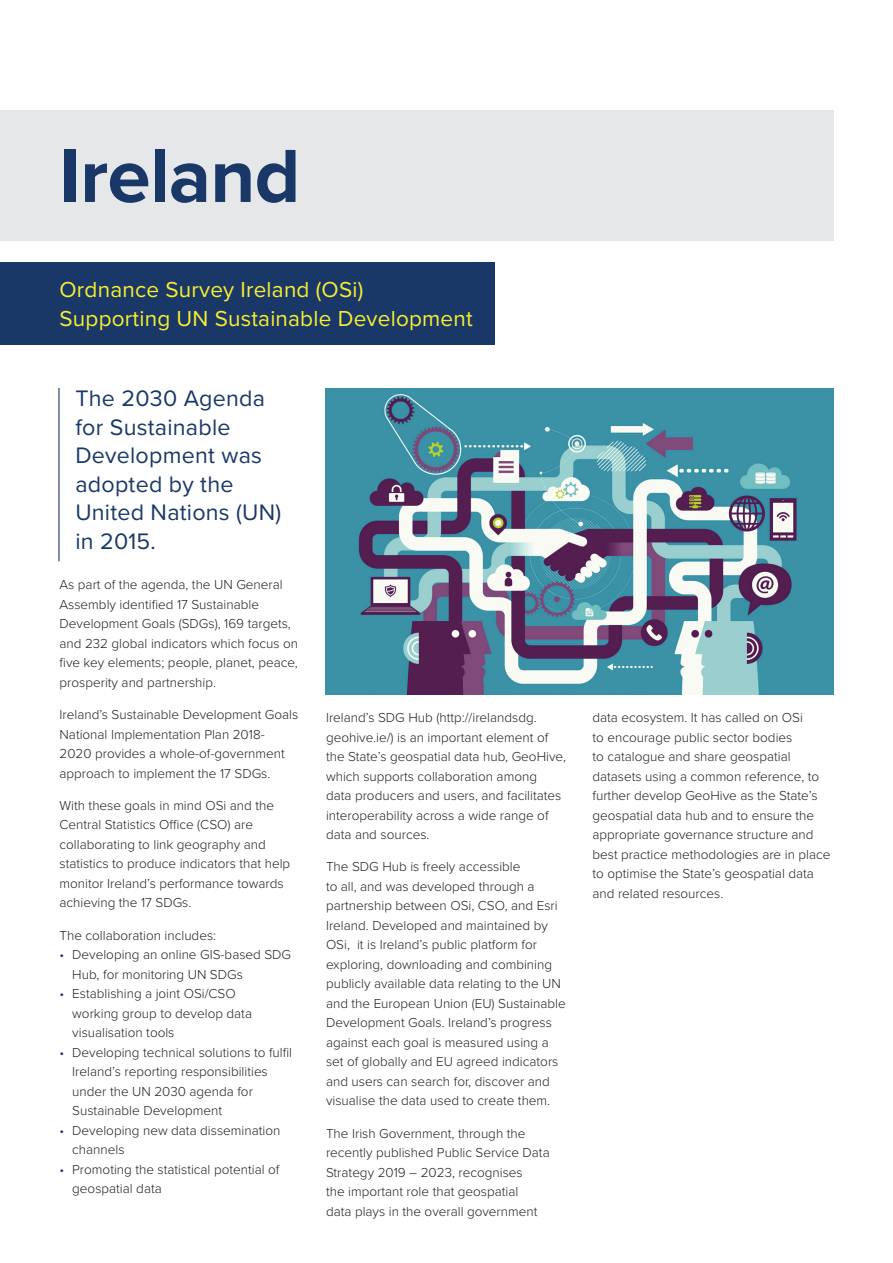
<style>
.page{position:relative;width:893px;height:1263px;background:#fff}
.page>*{position:absolute;margin:0;border:0;box-sizing:border-box;transform-origin:0 0}
.t1{font:700 78px "Proxima Nova";letter-spacing:-.01em;color:#1a3867}
.t2{font:23.25px/28.5px "Proxima Nova";letter-spacing:.01em;color:#1a3867}
.t3{font:22.5px/28.5px "Proxima Nova";letter-spacing:.01em;color:#f7ee32}
.t4{font:300 13.5px/19.5px "Proxima Nova";color:#231f20}
.s1{color:#1a3867}
</style>
<div class="page">
<img style="left:326px;top:388px;width:507px;height:306px">
<div style="left:0;top:111px;width:833px;height:130px;background:#e6e7e9"></div>
<div style="left:0;top:262px;width:495px;height:83px;background:#1a3867"></div>
<hr style="left:58px;top:388px;width:2px;height:173px;background:#1a3867">
<p class="t1" style="left:60px;top:118px;width:242px">Ireland</p>
<p class="t3" style="left:60px;top:275px;width:415px">Ordnance Survey Ireland (OSi)<br>Supporting UN Sustainable Development</p>
<p class="t2" style="left:75px;top:383px;width:207px">The 2030 Agenda for Sustainable<br>Development was adopted by the<br>United Nations (UN) in 2015.</p>
<p class="t4" style="left:60px;top:574px;width:240px">As part of the agenda, the UN General Assembly identified 17 Sustainable Development Goals (SDGs), 169 targets, and 232 global indicators which focus on five key elements; people, planet, peace, prosperity and partnership.</p>
<p class="t4" style="left:60px;top:704px;width:240px">Ireland’s Sustainable Development Goals National Implementation Plan 2018- 2020 provides a whole-of-government approach to implement the 17 SDGs.</p>
<p class="t4" style="left:60px;top:795px;width:232px">With these goals in mind OSi and the Central Statistics Office (CSO) are collaborating to link geography and statistics to produce indicators that help monitor Ireland’s performance towards achieving the 17 SDGs.</p>
<p class="t4" style="left:60px;top:925px;width:158px">The collaboration includes:</p>
<p class="t4" style="left:72px;top:944px;width:220px;text-indent:-13px"><span class="s1">•</span> Developing an online GIS-based SDG<br>Hub, for monitoring UN SDGs</p>
<p class="t4" style="left:72px;top:983px;width:181px;text-indent:-13px"><span class="s1">•</span> Establishing a joint OSi/CSO working group to develop data visualisation tools</p>
<p class="t4" style="left:72px;top:1042px;width:221px;text-indent:-13px"><span class="s1">•</span> Developing technical solutions to fulfil Ireland’s reporting responsibilities under the UN 2030 agenda for Sustainable Development</p>
<p class="t4" style="left:72px;top:1120px;width:210px;text-indent:-13px"><span class="s1">•</span> Developing new data dissemination channels</p>
<p class="t4" style="left:72px;top:1159px;width:209px;text-indent:-13px"><span class="s1">•</span> Promoting the statistical potential of geospatial data</p>
<p class="t4" style="left:326px;top:707px;width:241px">Ireland’s SDG Hub (http://irelandsdg. geohive.ie/) is an important element of the State’s geospatial data hub, GeoHive, which supports collaboration among<br>data producers and users, and facilitates interoperability across a wide range of data and sources.</p>
<p class="t4" style="left:326px;top:856px;width:241px">The SDG Hub is freely accessible<br>to all, and was developed through a partnership between OSi, CSO, and Esri Ireland. Developed and maintained by OSi, it is Ireland’s public platform for exploring, downloading and combining publicly available data relating to the UN and the European Union (EU) Sustainable Development Goals. Ireland’s progress against each goal is measured using a set of globally and EU agreed indicators and users can search for, discover and visualise the data used to create them.</p>
<p class="t4" style="left:326px;top:1123px;width:225px">The Irish Government, through the recently published Public Service Data Strategy 2019 – 2023, recognises<br>the important role that geospatial<br>data plays in the overall government</p>
<p class="t4" style="left:592px;top:707px;width:239px">data ecosystem. It has called on OSi<br>to encourage public sector bodies<br>to catalogue and share geospatial datasets using a common reference, to further develop GeoHive as the State’s geospatial data hub and to ensure the appropriate governance structure and best practice methodologies are in place to optimise the State’s geospatial data and related resources.</p>
</div>
